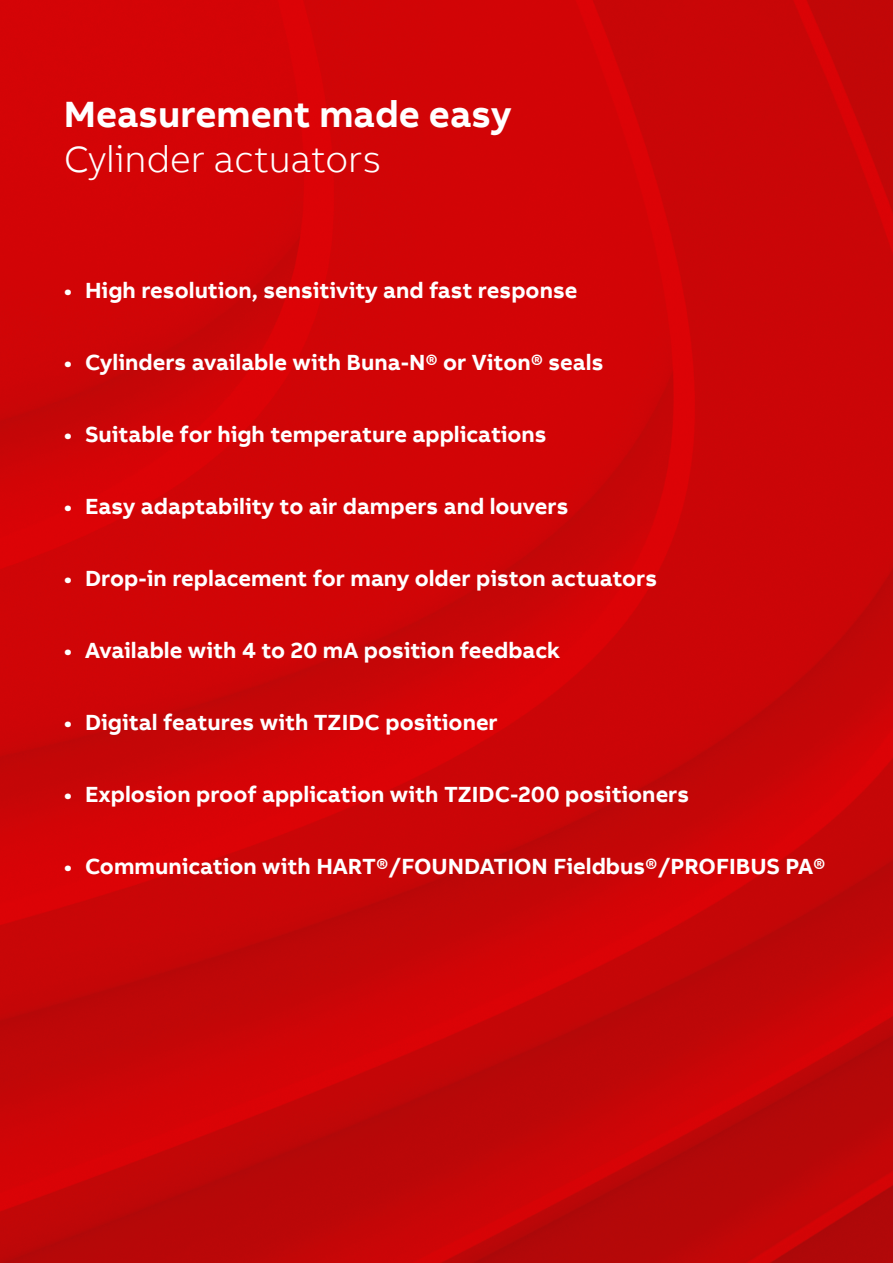
<style>
.page{position:relative;width:893px;height:1263px;background:#fff}
.page>*{position:absolute;margin:0;border:0;box-sizing:border-box;transform-origin:0 0}
.MME_25pt_30pt{font:700 37.5px "AB Bvoice";color:#fff}
.Strapline_25pt_30pt{font:300 37.5px "AB Bvoice";color:#fff}
.t1{font:700 22.5px "AB Bvoice";color:#fff}
</style>
<div class="page">
<img style="left:0;top:0;width:893px;height:1263px">
<p class="MME_25pt_30pt" style="left:64px;top:90px;width:449px">Measurement made easy</p>
<p class="Strapline_25pt_30pt" style="left:64px;top:137px;width:319px">Cylinder actuators</p>
<p class="t1" style="left:64px;top:276px;width:515px">• High resolution, sensitivity and fast response</p>
<p class="t1" style="left:64px;top:348px;width:541px">• Cylinders available with Buna-N® or Viton® seals</p>
<p class="t1" style="left:64px;top:420px;width:484px">• Suitable for high temperature applications</p>
<p class="t1" style="left:64px;top:492px;width:506px">• Easy adaptability to air dampers and louvers</p>
<p class="t1" style="left:64px;top:564px;width:595px">• Drop-in replacement for many older piston actuators</p>
<p class="t1" style="left:64px;top:636px;width:498px">• Available with 4 to 20 mA position feedback</p>
<p class="t1" style="left:64px;top:708px;width:436px">• Digital features with TZIDC positioner</p>
<p class="t1" style="left:64px;top:780px;width:627px">• Explosion proof application with TZIDC-200 positioners</p>
<p class="t1" style="left:64px;top:852px;width:763px">• Communication with HART®/FOUNDATION Fieldbus®/PROFIBUS PA®</p>
</div>
